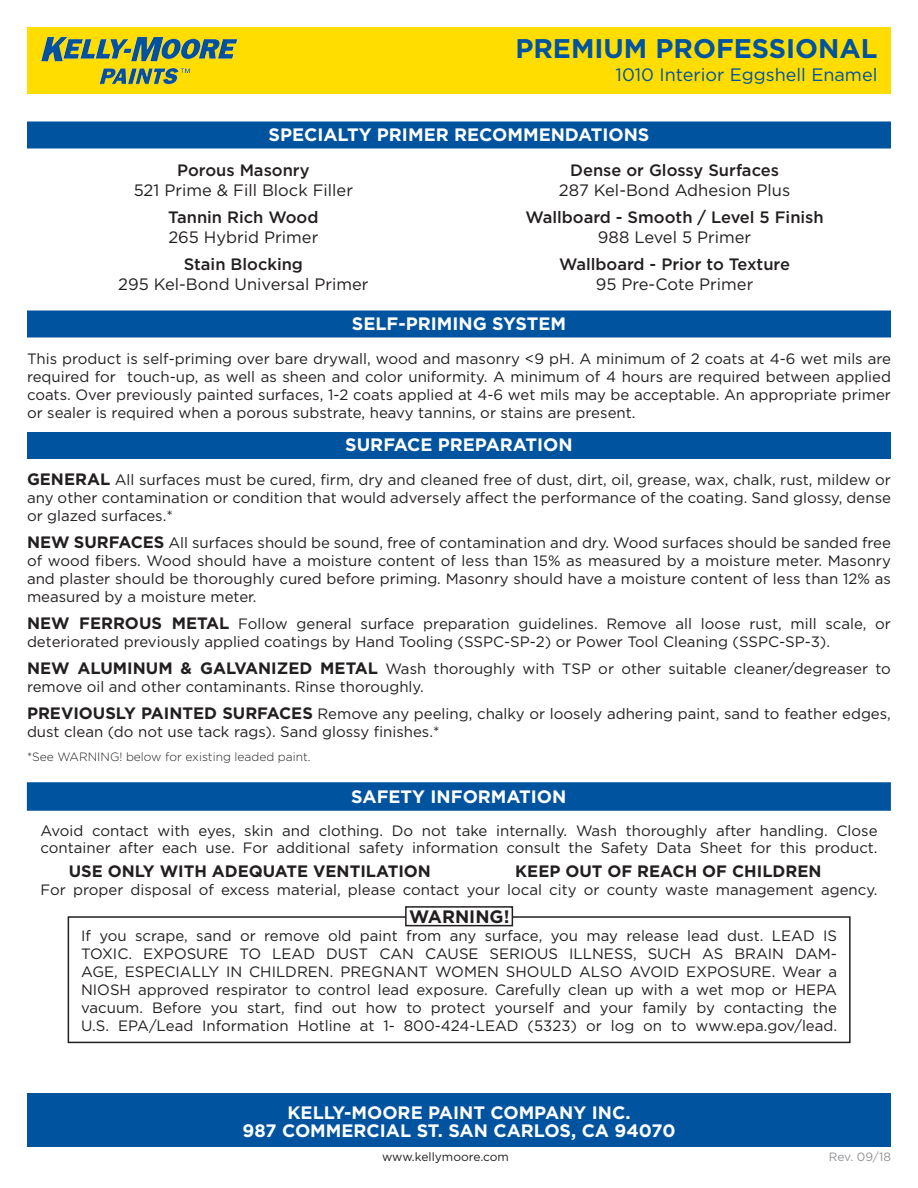
<style>
.page{position:relative;width:918px;height:1188px;background:#fff}
.page>*{position:absolute;margin:0;border:0;box-sizing:border-box;transform-origin:0 0}
.t1{font:700 27px "Gotham";color:#00539f}
.t2{font:700 18px/18px "Gotham";color:#fff;text-align:center}
.t3{font:18px "Gotham";color:#00539f}
.t4{font:700 18px "Gotham";color:#231f20}
.t5{font:16.5px "Gotham";color:#231f20}
.t6{font:500 16.5px "Gotham";color:#231f20}
.Paragraph_Style_1{font:700 16.5px "Gotham";color:#231f20}
.Paragraph_Style_1-2{font:15px/18px "Gotham";color:#231f20;text-align:justify}
.t7{font:300 12px "Gotham";color:#231f20}
.t8{font:12px "Gotham";color:#231f20}
.t9{font:12px "Gotham";letter-spacing:-.005em;color:#919396}
.s1{font-weight:700;font-size:16.5px}
</style>
<div class="page">
<div style="left:27px;top:432px;width:864px;height:27px;background:#00539f"></div>
<div style="left:27px;top:27px;width:864px;height:67px;background:#fd0"></div>
<img style="left:41px;top:36px;width:197px;height:49px">
<div style="left:27px;top:122px;width:864px;height:26px;background:#00539f"></div>
<div style="left:27px;top:310px;width:864px;height:28px;background:#00539f;border:2px solid #00539f"></div>
<div style="left:68px;top:916px;width:783px;height:127px;border:2px solid #231f20"></div>
<div style="left:27px;top:782px;width:864px;height:29px;background:#00539f;border:2px solid #00539f"></div>
<div style="left:406px;top:907px;width:106px;height:19px;background:#fff"></div>
<div style="left:405px;top:906px;width:108px;height:20px;border:2px solid #231f20"></div>
<div style="left:27px;top:1094px;width:864px;height:54px;background:#00539f"></div>
<h1 class="t1" style="left:515px;top:31px;width:364px">PREMIUM PROFESSIONAL</h1>
<p class="t3" style="left:616px;top:65px;width:263px">1010 Interior Eggshell Enamel</p>
<h2 class="t2" style="left:269px;top:126px;width:382px">SPECIALTY PRIMER RECOMMENDATIONS</h2>
<p class="t6" style="left:177px;top:160px;width:134px">Porous Masonry</p>
<p class="t5" style="left:134px;top:181px;width:221px">521 Prime &amp; Fill Block Filler</p>
<p class="t6" style="left:168px;top:206px;width:152px">Tannin Rich Wood</p>
<p class="t5" style="left:168px;top:228px;width:151px">265 Hybrid Primer</p>
<p class="t6" style="left:184px;top:253px;width:121px">Stain Blocking</p>
<p class="t5" style="left:118px;top:275px;width:252px">295 Kel-Bond Universal Primer</p>
<p class="t6" style="left:570px;top:160px;width:210px">Dense or Glossy Surfaces</p>
<p class="t5" style="left:559px;top:181px;width:233px">287 Kel-Bond Adhesion Plus</p>
<p class="t6" style="left:525px;top:206px;width:300px">Wallboard - Smooth / Level 5 Finish</p>
<p class="t5" style="left:598px;top:228px;width:155px">988 Level 5 Primer</p>
<p class="t6" style="left:559px;top:253px;width:233px">Wallboard - Prior to Texture</p>
<p class="t5" style="left:596px;top:275px;width:159px">95 Pre-Cote Primer</p>
<h2 class="t2" style="left:352px;top:315px;width:216px">SELF-PRIMING SYSTEM</h2>
<p class="Paragraph_Style_1-2" style="left:27px;top:350px;width:866px">This product is self-priming over bare drywall, wood and masonry &lt;9 pH. A minimum of 2 coats at 4-6 wet mils are required for touch-up, as well as sheen and color uniformity. A minimum of 4 hours are required between applied coats. Over previously painted surfaces, 1-2 coats applied at 4-6 wet mils may be acceptable. An appropriate primer or sealer is required when a porous substrate, heavy tannins, or stains are present.</p>
<h2 class="t2" style="left:345px;top:436px;width:229px">SURFACE PREPARATION</h2>
<p class="Paragraph_Style_1-2" style="left:27px;top:471px;width:866px"><span class="s1">GENERAL</span> All surfaces must be cured, firm, dry and cleaned free of dust, dirt, oil, grease, wax, chalk, rust, mildew or any other contamination or condition that would adversely affect the performance of the coating. Sand glossy, dense or glazed surfaces.*</p>
<p class="Paragraph_Style_1-2" style="left:27px;top:534px;width:866px"><span class="s1">NEW SURFACES</span> All surfaces should be sound, free of contamination and dry. Wood surfaces should be sanded free of wood fibers. Wood should have a moisture content of less than 15% as measured by a moisture meter. Masonry and plaster should be thoroughly cured before priming. Masonry should have a moisture content of less than 12% as measured by a moisture meter.</p>
<p class="Paragraph_Style_1-2" style="left:27px;top:615px;width:866px"><span class="s1">NEW FERROUS METAL</span> Follow general surface preparation guidelines. Remove all loose rust, mill scale, or deteriorated previously applied coatings by Hand Tooling (SSPC-SP-2) or Power Tool Cleaning (SSPC-SP-3).</p>
<p class="Paragraph_Style_1-2" style="left:27px;top:660px;width:866px"><span class="s1">NEW ALUMINUM &amp; GALVANIZED METAL</span> Wash thoroughly with TSP or other suitable cleaner/degreaser to remove oil and other contaminants. Rinse thoroughly.</p>
<p class="Paragraph_Style_1-2" style="left:27px;top:705px;width:866px"><span class="s1">PREVIOUSLY PAINTED SURFACES</span> Remove any peeling, chalky or loosely adhering paint, sand to feather edges, dust clean (do not use tack rags). Sand glossy finishes.*</p>
<p class="t7" style="left:27px;top:750px;width:285px">*See WARNING! below for existing leaded paint.</p>
<h2 class="t2" style="left:351px;top:787px;width:217px">SAFETY INFORMATION</h2>
<p class="Paragraph_Style_1-2" style="left:41px;top:823px;width:839px;line-height:16.5px">Avoid contact with eyes, skin and clothing. Do not take internally. Wash thoroughly after handling. Close container after each use. For additional safety information consult the Safety Data Sheet for this product.</p>
<p class="Paragraph_Style_1" style="left:69px;top:860px;width:364px">USE ONLY WITH ADEQUATE VENTILATION</p>
<p class="Paragraph_Style_1" style="left:515px;top:860px;width:308px">KEEP OUT OF REACH OF CHILDREN</p>
<p class="Paragraph_Style_1-2" style="left:41px;top:880px;width:839px">For proper disposal of excess material, please contact your local city or county waste management agency.</p>
<p class="t4" style="left:409px;top:904px;width:102px">WARNING!</p>
<p class="Paragraph_Style_1-2" style="left:81px;top:927px;width:758px">If you scrape, sand or remove old paint from any surface, you may release lead dust. LEAD IS TOXIC. EXPOSURE TO LEAD DUST CAN CAUSE SERIOUS ILLNESS, SUCH AS BRAIN DAM-AGE, ESPECIALLY IN CHILDREN. PREGNANT WOMEN SHOULD ALSO AVOID EXPOSURE. Wear a NIOSH approved respirator to control lead exposure. Carefully clean up with a wet mop or HEPA vacuum. Before you start, find out how to protect yourself and your family by contacting the U.S. EPA/Lead Information Hotline at 1- 800-424-LEAD (5323) or log on to www.epa.gov/lead.</p>
<p class="t2" style="left:242px;top:1103px;width:435px">KELLY-MOORE PAINT COMPANY INC.<br>987 COMMERCIAL ST. SAN CARLOS, CA 94070</p>
<p class="t8" style="left:382px;top:1150px;width:128px">www.kellymoore.com</p>
<p class="t9" style="left:829px;top:1150px;width:64px">Rev. 09/18</p>
</div>
